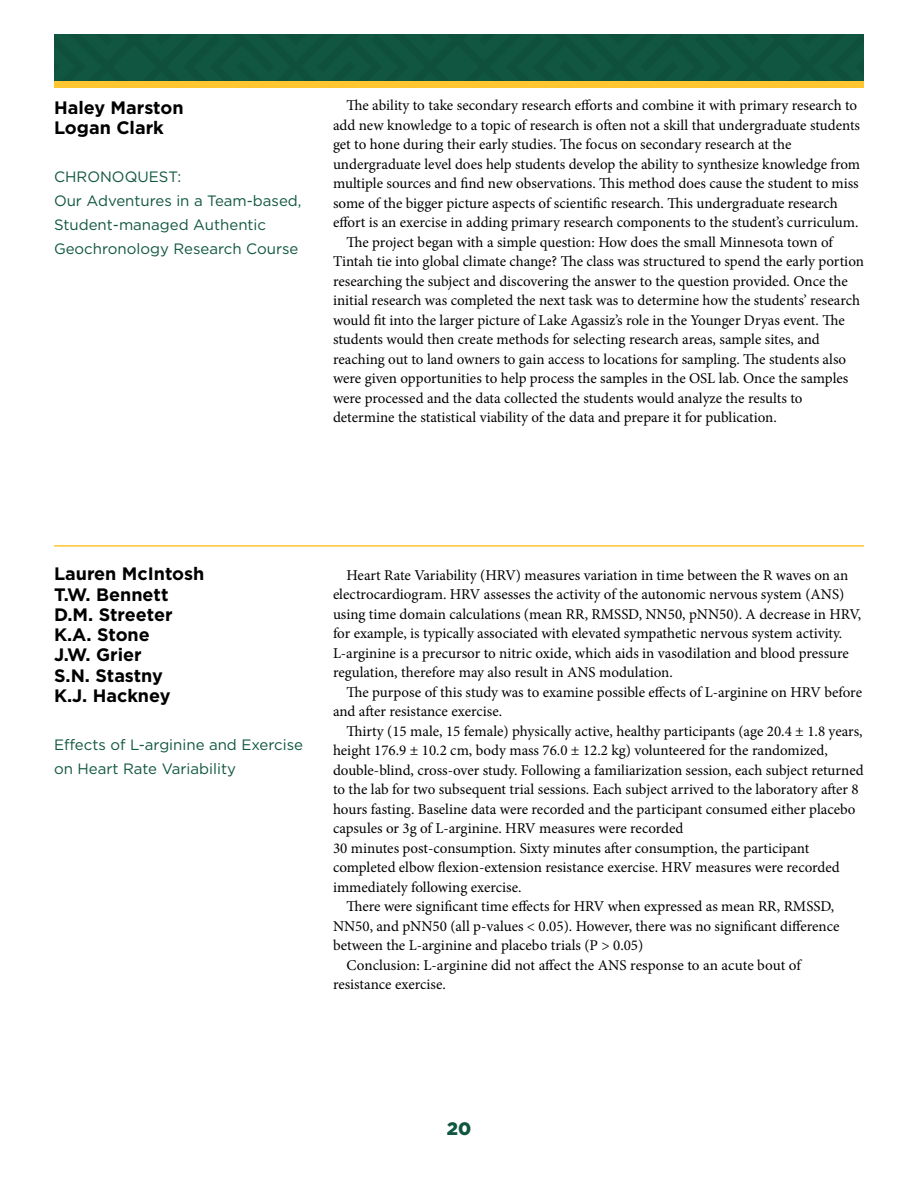
<style>
.page{position:relative;width:918px;height:1188px;background:#fff}
.page>*{position:absolute;margin:0;border:0;box-sizing:border-box;transform-origin:0 0}
.t1{font:700 18px/20.2px "Gotham";color:#000}
.t2{font:900 18px "Gotham";color:#105640}
.t3{font:15px/19.5px "Minion Pro";color:#000}
.t4{font:15px/24px "Gotham";color:#105640}
</style>
<div class="page">
<div style="left:54px;top:35px;width:810px;height:46px;background:#105640"></div>
<div style="left:54px;top:81px;width:810px;height:7px;background:#ffc631"></div>
<hr style="left:54px;top:545px;width:810px;height:2px;background:#ffc631">
<p class="t1" style="left:54px;top:97px;width:131px">Haley Marston<br>Logan Clark</p>
<p class="t4" style="left:54px;top:165px;width:249px">CHRONOQUEST:<br>Our Adventures in a Team-based,<br>Student-managed Authentic<br>Geochronology Research Course</p>
<p class="t3" style="left:346px;top:96px;width:512px">The ability to take secondary research efforts and combine it with primary research to</p>
<p class="t3" style="left:333px;top:115px;width:529px">add new knowledge to a topic of research is often not a skill that undergraduate students</p>
<p class="t3" style="left:333px;top:135px;width:460px">get to hone during their early studies. The focus on secondary research at the</p>
<p class="t3" style="left:333px;top:154px;width:529px">undergraduate level does help students develop the ability to synthesize knowledge from</p>
<p class="t3" style="left:333px;top:174px;width:527px">multiple sources and find new observations. This method does cause the student to miss</p>
<p class="t3" style="left:333px;top:193px;width:506px">some of the bigger picture aspects of scientific research. This undergraduate research</p>
<p class="t3" style="left:333px;top:213px;width:527px">effort is an exercise in adding primary research components to the student’s curriculum.</p>
<p class="t3" style="left:346px;top:232px;width:488px">The project began with a simple question: How does the small Minnesota town of</p>
<p class="t3" style="left:333px;top:252px;width:533px">Tintah tie into global climate change? The class was structured to spend the early portion</p>
<p class="t3" style="left:333px;top:271px;width:516px">researching the subject and discovering the answer to the question provided. Once the</p>
<p class="t3" style="left:333px;top:291px;width:529px">initial research was completed the next task was to determine how the students’ research</p>
<p class="t3" style="left:333px;top:310px;width:513px">would fit into the larger picture of Lake Agassiz’s role in the Younger Dryas event. The</p>
<p class="t3" style="left:333px;top:330px;width:488px">students would then create methods for selecting research areas, sample sites, and</p>
<p class="t3" style="left:333px;top:349px;width:515px">reaching out to land owners to gain access to locations for sampling. The students also</p>
<p class="t3" style="left:333px;top:369px;width:517px">were given opportunities to help process the samples in the OSL lab. Once the samples</p>
<p class="t3" style="left:333px;top:388px;width:471px">were processed and the data collected the students would analyze the results to</p>
<p class="t3" style="left:333px;top:408px;width:445px">determine the statistical viability of the data and prepare it for publication.</p>
<p class="t1" style="left:54px;top:563px;width:152px">Lauren McIntosh<br>T.W. Bennett<br>D.M. Streeter<br>K.A. Stone<br>J.W. Grier<br>S.N. Stastny<br>K.J. Hackney</p>
<p class="t4" style="left:54px;top:732px;width:251px">Effects of L-arginine and Exercise on Heart Rate Variability</p>
<p class="t3" style="left:333px;top:565px;width:530px;text-indent:14px">Heart Rate Variability (HRV) measures variation in time between the R waves on an electrocardiogram. HRV assesses the activity of the autonomic nervous system (ANS) using time domain calculations (mean RR, RMSSD, NN50, pNN50). A decrease in HRV, for example, is typically associated with elevated sympathetic nervous system activity.<br>L-arginine is a precursor to nitric oxide, which aids in vasodilation and blood pressure regulation, therefore may also result in ANS modulation.</p>
<p class="t3" style="left:333px;top:682px;width:531px;text-indent:14px">The purpose of this study was to examine possible effects of L-arginine on HRV before and after resistance exercise.</p>
<p class="t3" style="left:346px;top:721px;width:518px">Thirty (15 male, 15 female) physically active, healthy participants (age 20.4 ± 1.8 years,</p>
<p class="t3" style="left:333px;top:741px;width:496px">height 176.9 ± 10.2 cm, body mass 76.0 ± 12.2 kg) volunteered for the randomized,</p>
<p class="t3" style="left:333px;top:760px;width:532px">double-blind, cross-over study. Following a familiarization session, each subject returned</p>
<p class="t3" style="left:333px;top:780px;width:527px">to the lab for two subsequent trial sessions. Each subject arrived to the laboratory after 8</p>
<p class="t3" style="left:333px;top:799px;width:524px">hours fasting. Baseline data were recorded and the participant consumed either placebo</p>
<p class="t3" style="left:333px;top:819px;width:352px">capsules or 3g of L-arginine. HRV measures were recorded</p>
<p class="t3" style="left:333px;top:838px;width:478px">30 minutes post-consumption. Sixty minutes after consumption, the participant</p>
<p class="t3" style="left:333px;top:858px;width:508px">completed elbow flexion-extension resistance exercise. HRV measures were recorded</p>
<p class="t3" style="left:333px;top:877px;width:190px">immediately following exercise.</p>
<p class="t3" style="left:346px;top:897px;width:489px">There were significant time effects for HRV when expressed as mean RR, RMSSD,</p>
<p class="t3" style="left:333px;top:916px;width:508px">NN50, and pNN50 (all p-values &lt; 0.05). However, there was no significant difference</p>
<p class="t3" style="left:333px;top:936px;width:312px">between the L-arginine and placebo trials (P &gt; 0.05)</p>
<p class="t3" style="left:346px;top:955px;width:456px">Conclusion: L-arginine did not affect the ANS response to an acute bout of</p>
<p class="t3" style="left:333px;top:975px;width:114px">resistance exercise.</p>
<p class="t2" style="left:447px;top:1118px;width:26px">20</p>
</div>
